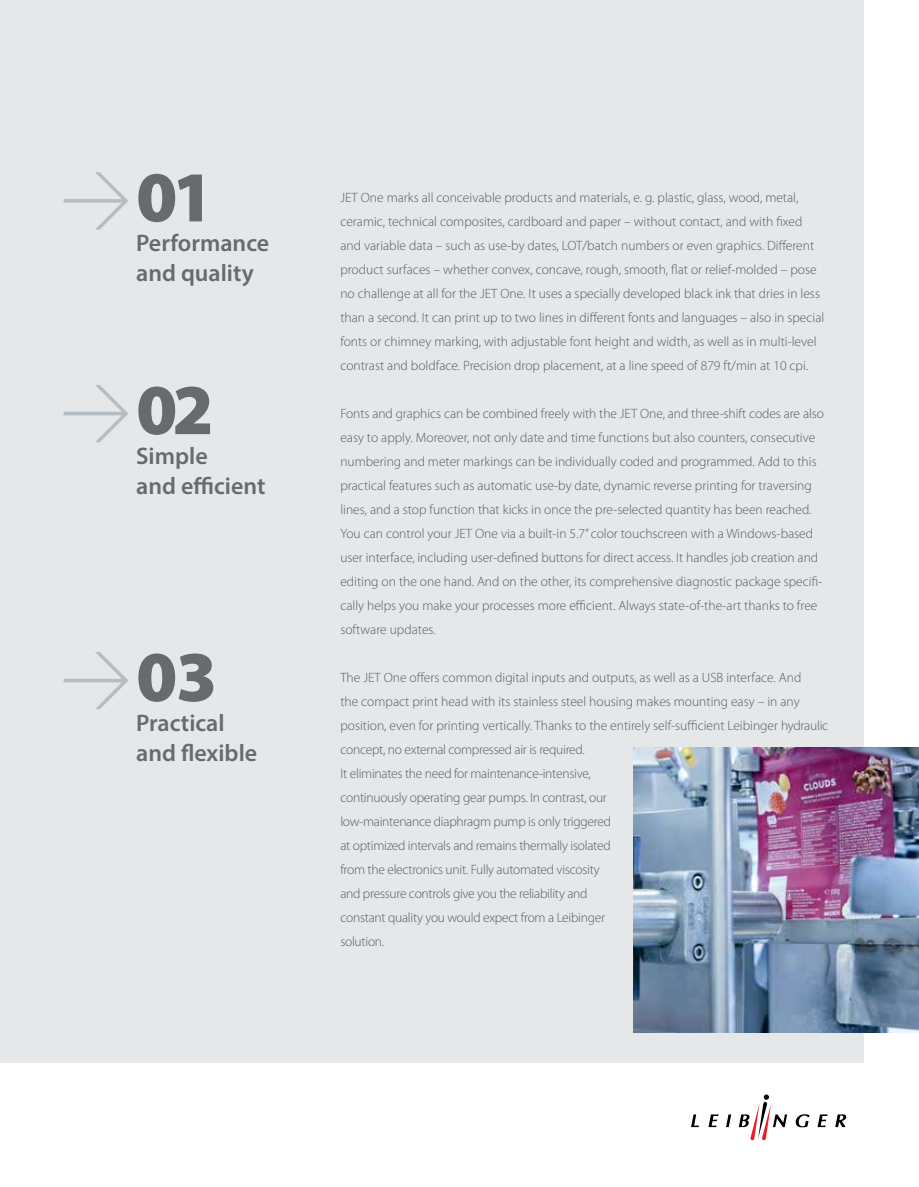
<style>
.page{position:relative;width:919px;height:1187px;background:#fff}
.page>*{position:absolute;margin:0;border:0;box-sizing:border-box;transform-origin:0 0}
.t1{font:900 72px "Myriad Pro";color:#696a6d}
.t2{font:300 71.1px "DINCE";color:#748596}
.t3{font:600 24px/30px "Myriad Pro";color:#696a6d}
.t4{font:300 13.5px/24px "Myriad Pro";color:#58595b}
.t5{font:300 13.5px/24px "Myriad Pro";letter-spacing:-.02em;color:#58595b}
.s1{font-family:"DINCE";font-weight:300;font-size:71.1px;color:#748596}
</style>
<div class="page">
<div style="left:0;top:0;width:863px;height:1062px;background:#e6e7e8"></div>
<img style="left:634px;top:747px;width:284px;height:285px">
<svg style="left:726px;top:1114px;width:5px;height:12px"></svg>
<svg style="left:708px;top:1114px;width:10px;height:12px"></svg>
<svg style="left:691px;top:1114px;width:8px;height:12px"></svg>
<svg style="left:817px;top:1114px;width:10px;height:12px"></svg>
<svg style="left:835px;top:1114px;width:11px;height:12px"></svg>
<svg style="left:738px;top:1094px;width:49px;height:47px"></svg>
<svg style="left:795px;top:1114px;width:14px;height:13px"></svg>
<h2 class="t2" style="left:60px;top:150px;width:74px">&gt;</h2>
<h1 class="t1" style="left:136px;top:149px;width:79px">01</h1>
<h3 class="t3" style="left:136px;top:228px;width:135px">Performance and quality</h3>
<h1 class="t1" style="left:60px;top:362px;width:156px"><span class="s1">&gt;</span>02</h1>
<h3 class="t3" style="left:136px;top:440px;width:131px">Simple<br>and efficient</h3>
<h1 class="t1" style="left:60px;top:628px;width:159px"><span class="s1">&gt;</span>03</h1>
<h3 class="t3" style="left:136px;top:707px;width:123px">Practical and flexible</h3>
<p class="t4" style="left:340px;top:185px;width:485px">JET One marks all conceivable products and materials, e. g. plastic, glass, wood, metal, ceramic, technical composites, cardboard and paper – without contact, and with fixed and variable data – such as use-by dates, LOT/batch numbers or even graphics. Different product surfaces – whether convex, concave, rough, smooth, flat or relief-molded – pose no challenge at all for the JET One. It uses a specially developed black ink that dries in less than a second. It can print up to two lines in different fonts and languages – also in special fonts or chimney marking, with adjustable font height and width, as well as in multi-level contrast and boldface. Precision drop placement, at a line speed of 879 ft/min at 10 cpi.</p>
<p class="t4" style="left:340px;top:401px;width:485px">Fonts and graphics can be combined freely with the JET One, and three-shift codes are also easy to apply. Moreover, not only date and time functions but also counters, consecutive numbering and meter markings can be individually coded and programmed. Add to this practical features such as automatic use-by date, dynamic reverse printing for traversing lines, and a stop function that kicks in once the pre-selected quantity has been reached.<br>You can control your JET One via a built-in 5.7” color touchscreen with a Windows-based user interface, including user-defined buttons for direct access. It handles job creation and editing on the one hand. And on the other, its comprehensive diagnostic package specifi&shy;cally helps you make your processes more efficient. Always state-of-the-art thanks to free software updates.</p>
<p class="t5" style="left:340px;top:665px;width:489px">The JET One offers common digital inputs and outputs, as well as a USB interface. And<br>the compact print head with its stainless steel housing makes mounting easy – in any position, even for printing vertically. Thanks to the entirely self-sufficient Leibinger hydraulic concept, no external compressed air is required.<br>It eliminates the need for maintenance-intensive,<br>continuously operating gear pumps. In contrast, our<br>low-maintenance diaphragm pump is only triggered<br>at optimized intervals and remains thermally isolated<br>from the electronics unit. Fully automated viscosity<br>and pressure controls give you the reliability and<br>constant quality you would expect from a Leibinger<br>solution.</p>
</div>
